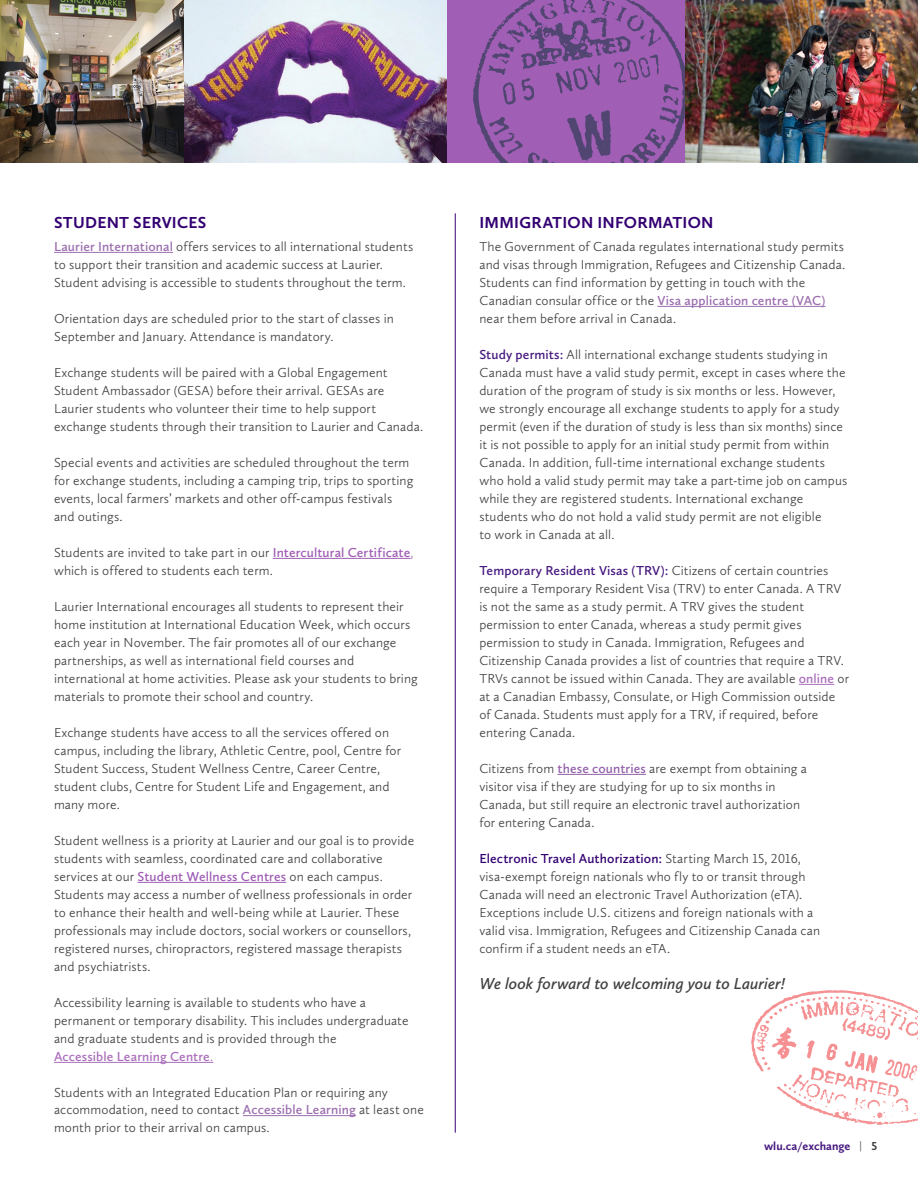
<style>
.page{position:relative;width:918px;height:1188px;background:#fff}
.page>*{position:absolute;margin:0;border:0;box-sizing:border-box;transform-origin:0 0}
.t1{font:700 16.5px "Calluna Sans";letter-spacing:.02em;color:#330072}
.t2{font:italic 600 16.5px "Calluna Sans";color:#414042}
.t3{font:300 13.5px/18px "Calluna Sans";letter-spacing:.01em;color:#414042}
.t4{font:700 12px "Calluna Sans";color:#471a80}
.s1{font-weight:600;color:#9b6eaf}
.s2{font-weight:600;color:#a05eb5}
.s3{color:#aa6ebc}
.s4{font-weight:600;color:#aa6ebc}
.s5{font-weight:600;color:#471a80}
.s6{font-weight:600;color:#9361a9}
.s7{font-weight:600;color:#330072}
.s8{font-weight:300;font-size:10.5px;color:#414042}
.s9{color:#414042}
</style>
<div class="page">
<svg style="left:751px;top:990px;width:167px;height:135px"></svg>
<hr style="left:54px;top:252px;width:119px;height:1px;background:#9b6eaf">
<hr style="left:273px;top:558px;width:138px;height:1px;background:#a05eb5">
<hr style="left:138px;top:882px;width:148px;height:1px;background:#a05eb5">
<hr style="left:54px;top:1062px;width:159px;height:1px;background:#aa6ebc">
<hr style="left:243px;top:1115px;width:113px;height:1px;background:#9b6eaf">
<hr style="left:657px;top:306px;width:168px;height:1px;background:#9b6eaf">
<hr style="left:799px;top:684px;width:35px;height:1px;background:#aa6ebc">
<hr style="left:557px;top:774px;width:89px;height:1px;background:#9361a9">
<hr style="left:455px;top:213px;width:1px;height:920px;background:#330072">
<img style="left:0;top:0;width:185px;height:162px">
<img style="left:185px;top:0;width:262px;height:162px">
<div style="left:447px;top:0;width:248px;height:162px;background:#a05eb5"></div>
<svg style="left:473px;top:0;width:212px;height:162px"></svg>
<img style="left:685px;top:0;width:233px;height:162px">
<p class="t1" style="left:54px;top:212px;width:154px">STUDENT SERVICES</p>
<p class="t3" style="left:54px;top:237px;width:361px"><span class="s1">Laurier International</span> offers services to all international students to support their transition and academic success at Laurier.<br>Student advising is accessible to students throughout the term.</p>
<p class="t3" style="left:54px;top:309px;width:341px">Orientation days are scheduled prior to the start of classes in<br>September and January. Attendance is mandatory.</p>
<p class="t3" style="left:54px;top:363px;width:371px">Exchange students will be paired with a Global Engagement Student Ambassador (GESA) before their arrival. GESAs are Laurier students who volunteer their time to help support exchange students through their transition to Laurier and Canada.</p>
<p class="t3" style="left:54px;top:453px;width:361px">Special events and activities are scheduled throughout the term for exchange students, including a camping trip, trips to sporting events, local farmers’ markets and other off-campus festivals and outings.</p>
<p class="t3" style="left:54px;top:543px;width:361px">Students are invited to take part in our <span class="s2">Intercultural Certificate</span><span class="s3">, </span>which is offered to students each term.</p>
<p class="t3" style="left:54px;top:597px;width:365px">Laurier International encourages all students to represent their home institution at International Education Week, which occurs each year in November. The fair promotes all of our exchange partnerships, as well as international field courses and international at home activities. Please ask your students to bring materials to promote their school and country.</p>
<p class="t3" style="left:54px;top:723px;width:349px">Exchange students have access to all the services offered on campus, including the library, Athletic Centre, pool, Centre for Student Success, Student Wellness Centre, Career Centre, student clubs, Centre for Student Life and Engagement, and many more.</p>
<p class="t3" style="left:54px;top:831px;width:362px">Student wellness is a priority at Laurier and our goal is to provide students with seamless, coordinated care and collaborative services at our <span class="s2">Student Wellness Centres</span> on each campus.<br>Students may access a number of wellness professionals in order to enhance their health and well-being while at Laurier. These professionals may include doctors, social workers or counsellors, registered nurses, chiropractors, registered massage therapists and psychiatrists.</p>
<p class="t3" style="left:54px;top:993px;width:356px">Accessibility learning is available to students who have a permanent or temporary disability. This includes undergraduate and graduate students and is provided through the<br><span class="s4">Accessible Learning Centre</span><span class="s3">.</span></p>
<p class="t3" style="left:54px;top:1083px;width:371px">Students with an Integrated Education Plan or requiring any accommodation, need to contact <span class="s1">Accessible Learning</span> at least one month prior to their arrival on campus.</p>
<p class="t1" style="left:480px;top:212px;width:236px">IMMIGRATION INFORMATION</p>
<p class="t3" style="left:479px;top:237px;width:368px">The Government of Canada regulates international study permits and visas through Immigration, Refugees and Citizenship Canada.<br>Students can find information by getting in touch with the Canadian consular office or the <span class="s1">Visa application centre (VAC) </span>near them before arrival in Canada.</p>
<p class="t3" style="left:479px;top:345px;width:369px"><span class="s5">Study permits:</span> All international exchange students studying in Canada must have a valid study permit, except in cases where the duration of the program of study is six months or less. However, we strongly encourage all exchange students to apply for a study permit (even if the duration of study is less than six months) since it is not possible to apply for an initial study permit from within Canada. In addition, full-time international exchange students who hold a valid study permit may take a part-time job on campus while they are registered students. International exchange students who do not hold a valid study permit are not eligible<br>to work in Canada at all.</p>
<p class="t3" style="left:479px;top:561px;width:371px"><span class="s5">Temporary Resident Visas (TRV):</span> Citizens of certain countries require a Temporary Resident Visa (TRV) to enter Canada. A TRV is not the same as a study permit. A TRV gives the student permission to enter Canada, whereas a study permit gives permission to study in Canada. Immigration, Refugees and Citizenship Canada provides a list of countries that require a TRV.<br>TRVs cannot be issued within Canada. They are available <span class="s4">online</span> or at a Canadian Embassy, Consulate, or High Commission outside of Canada. Students must apply for a TRV, if required, before entering Canada.</p>
<p class="t3" style="left:479px;top:759px;width:329px">Citizens from <span class="s6">these countries</span> are exempt from obtaining a visitor visa if they are studying for up to six months in Canada, but still require an electronic travel authorization for entering Canada.</p>
<p class="t3" style="left:479px;top:849px;width:342px"><span class="s7">Electronic Travel Authorization:</span> Starting March 15, 2016, visa-exempt foreign nationals who fly to or transit through Canada will need an electronic Travel Authorization (eTA).<br>Exceptions include U.S. citizens and foreign nationals with a valid visa. Immigration, Refugees and Citizenship Canada can confirm if a student needs an eTA.</p>
<p class="t2" style="left:479px;top:973px;width:307px">We look forward to welcoming you to Laurier!</p>
<p class="t4" style="left:764px;top:1139px;width:115px">wlu.ca/exchange <span class="s8">|</span> <span class="s9">5</span></p>
</div>
